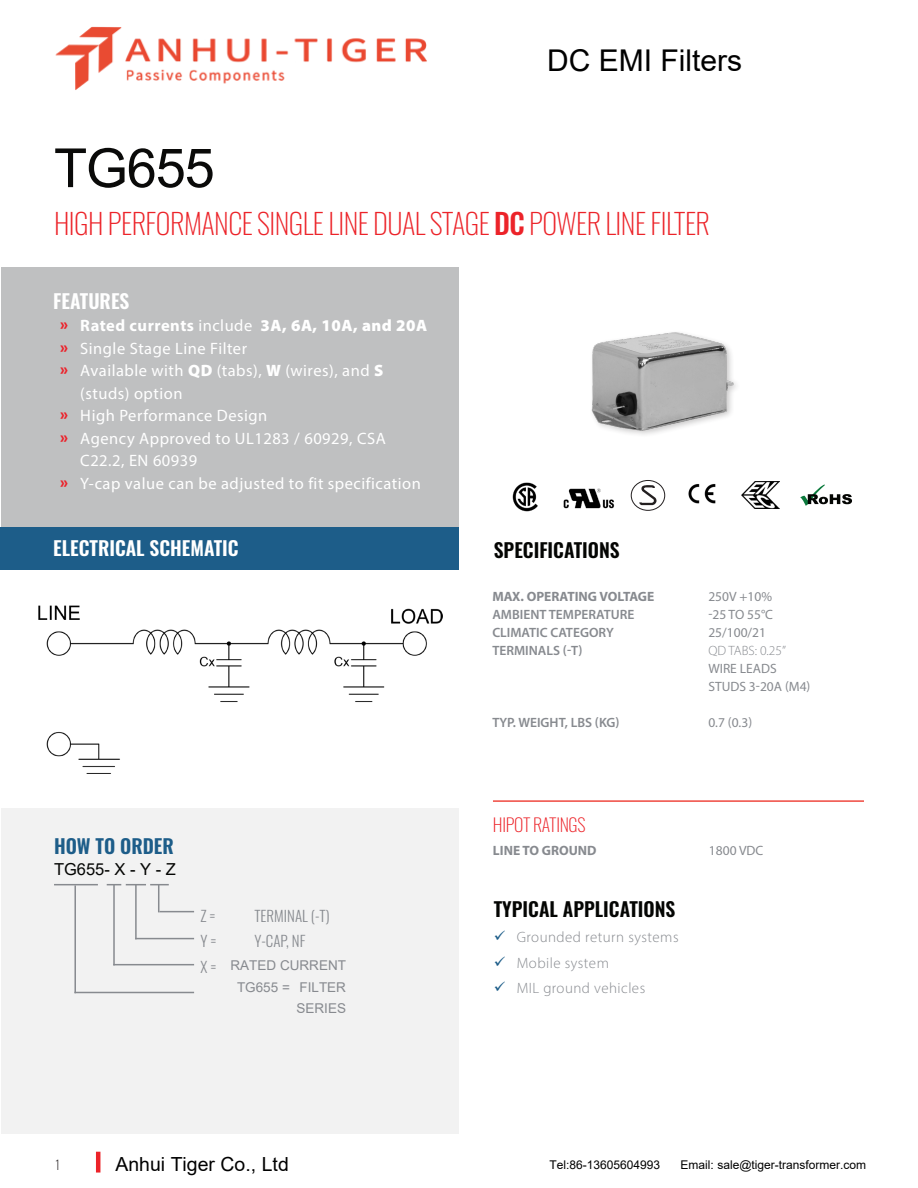
<style>
.page{position:relative;width:918px;height:1188px;background:#fff}
.page>*{position:absolute;margin:0;border:0;box-sizing:border-box;transform-origin:0 0}
.Page_Section_Title{font:54px "Arial";letter-spacing:-.02em;color:#0a0a09}
.t1{font:30px "Arial";color:#000}
.Page_Section_Title-2{font:200 28.5px "Oswald";letter-spacing:-.02em;color:#ec2329}
.Page_Section_Title-3{font:600 19.5px "Oswald";color:#040503}
.Page_Section_Title-4{font:600 19.5px "Oswald";color:#fff}
.t2{font:19.5px "Arial";color:#000}
.Page_Section_Title-5{font:600 19.5px "Oswald";color:#1d5d89}
.Page_Header_-_Blue{font:200 18px "Oswald";letter-spacing:-.02em;color:#ec2329}
.t3{font:16.5px/22.5px "Myriad Variable Concept";letter-spacing:.185em;color:#fff}
.t4{font:16.5px "Myriad Variable Concept";letter-spacing:.23em;color:#fff}
.Page_Section_Title-6{font:16.5px "Arial";color:#040503}
.Page_Section_Title-7{font:15px "Myriad Variable Concept";letter-spacing:.185em;color:#878a8f}
.Page_Section_Title-8{font:300 15px "Oswald";color:#878a8f}
.Page_Section_Title-9{font:15px "Myriad Variable Concept";letter-spacing:.145em;color:#878a8f}
.t5{font:13.5px "Myriad Variable Concept";letter-spacing:.19em;color:#878a8f}
.Page_Section_Title-10{font:13.5px/21.5px "Arial";color:#878a8f;text-align:right}
.t6{font:13.5px "Myriad Variable Concept";letter-spacing:.165em;color:#878a8f}
.t7{font:13.5px "Myriad Variable Concept";letter-spacing:.22em;color:#878a8f}
.t8{font:13.5px "Myriad Variable Concept";letter-spacing:.25em;color:#878a8f}
.Page_Number_-_Align{font:200 12.75px "Oswald";color:#231f20}
.t9{font:12px "Arial";color:#000}
.s1{font-weight:500}
.s2{color:#ec212a}
.s3{color:#1d5d89}
</style>
<div class="page">
<div style="left:0;top:527px;width:459px;height:42px;background:#1d5d89"></div>
<div style="left:2px;top:267px;width:457px;height:260px;background:#bfc0c1"></div>
<hr style="left:96px;top:1152px;width:4px;height:21px;background:#ec2329">
<hr style="left:493px;top:800px;width:371px;height:2px;background:#ef483e">
<div style="left:2px;top:808px;width:457px;height:326px;background:#f2f2f2"></div>
<hr style="left:54px;top:884px;width:44px;height:1px;background:#878a8f">
<hr style="left:74px;top:885px;width:2px;height:108px;background:#878a8f">
<hr style="left:113px;top:885px;width:2px;height:80px;background:#878a8f">
<hr style="left:135px;top:885px;width:2px;height:54px;background:#878a8f">
<svg style="left:107px;top:884px;width:62px;height:28px"></svg>
<hr style="left:74px;top:992px;width:120px;height:1px;background:#878a8f">
<hr style="left:113px;top:964px;width:81px;height:1px;background:#878a8f">
<hr style="left:135px;top:938px;width:59px;height:1px;background:#878a8f">
<hr style="left:159px;top:911px;width:35px;height:1px;background:#878a8f">
<svg style="left:639px;top:485px;width:18px;height:20px"></svg>
<div style="left:631px;top:480px;width:34px;height:31px;border:1px solid #231f20;border-radius:50%"></div>
<img style="left:688px;top:484px;width:28px;height:20px">
<svg style="left:800px;top:484px;width:52px;height:22px"></svg>
<img style="left:563px;top:488px;width:52px;height:21px">
<img style="left:741px;top:482px;width:38px;height:26px">
<img style="left:512px;top:482px;width:26px;height:30px">
<img style="left:38px;top:605px;width:404px;height:169px">
<img style="left:591px;top:332px;width:145px;height:103px">
<img style="left:55px;top:26px;width:372px;height:64px">
<h2 class="t1" style="left:547px;top:40px;width:196px">DC EMI Filters</h2>
<p class="Page_Section_Title" style="left:54px;top:131px;width:162px">TG655</p>
<p class="Page_Section_Title-2" style="left:54px;top:198px;width:658px">HIGH PERFORMANCE SINGLE LINE DUAL STAGE <span class="s1">DC</span> POWER LINE FILTER</p>
<p class="Page_Section_Title-4" style="left:53px;top:291px;width:78px">FEATURES</p>
<p class="t4" style="left:60px;top:316px;width:365px"><span class="s2">Ĺ</span> Rated currents include 3A, 6A, 10A, and 20A</p>
<p class="t3" style="left:60px;top:337px;width:187px"><span class="s2">Ĺ</span> Single Stage Line Filter</p>
<p class="t3" style="left:80px;top:359px;width:301px;text-indent:-20px"><span class="s2">Ĺ</span> Available with Q D (tabs), W (wires), and S (studs) option</p>
<p class="t3" style="left:60px;top:404px;width:206px"><span class="s2">Ĺ</span> High Performance Design</p>
<p class="t3" style="left:80px;top:427px;width:304px;text-indent:-20px"><span class="s2">Ĺ</span> Agency Approved to UL1283 / 60929, CSA<br>C22.2, EN 60939</p>
<p class="t3" style="left:60px;top:472px;width:359px"><span class="s2">Ĺ</span> Y-cap value can be adjusted to fit specification</p>
<p class="Page_Section_Title-4" style="left:53px;top:538px;width:187px">ELECTRICAL SCHEMATIC</p>
<p class="Page_Section_Title-3" style="left:494px;top:539px;width:128px">SPECIFICATIONS</p>
<p class="t7" style="left:492px;top:589px;width:161px">MAX.OPERATING VOLTAGE</p>
<p class="t5" style="left:708px;top:589px;width:63px">250V +10%</p>
<p class="t5" style="left:492px;top:607px;width:141px">AMBIENT TEMPERATURE</p>
<p class="t5" style="left:708px;top:607px;width:63px">-25 TO 55°C</p>
<p class="t5" style="left:492px;top:625px;width:120px">CLIMATIC CATEGORY</p>
<p class="t5" style="left:708px;top:625px;width:57px">25/100/21</p>
<p class="t5" style="left:492px;top:643px;width:91px">TERMINALS (-T)</p>
<p class="t5" style="left:708px;top:643px;width:79px">Q D TABS:0.25”</p>
<p class="t6" style="left:708px;top:661px;width:68px">WIRE LEADS</p>
<p class="t6" style="left:708px;top:679px;width:103px">STUDS 3-20A (M4)</p>
<p class="t5" style="left:492px;top:715px;width:128px">TYP. WEIGHT, LBS (KG)</p>
<p class="t5" style="left:708px;top:715px;width:45px">0.7 (0.3)</p>
<p class="Page_Header_-_Blue" style="left:493px;top:809px;width:94px">HIPOT RATINGS</p>
<p class="Page_Section_Title-5" style="left:54px;top:836px;width:121px">HOW TO ORDER</p>
<p class="t8" style="left:493px;top:843px;width:101px">LINE TO GROUND</p>
<p class="t5" style="left:709px;top:843px;width:53px">1800 VDC</p>
<p class="Page_Section_Title-6" style="left:54px;top:858px;width:123px">TG655- X - Y - Z</p>
<p class="Page_Section_Title-8" style="left:200px;top:902px;width:17px">Z =</p>
<p class="Page_Section_Title-8" style="left:254px;top:902px;width:77px">TERMINAL (-T)</p>
<p class="Page_Section_Title-8" style="left:200px;top:928px;width:18px">Y =</p>
<p class="Page_Section_Title-8" style="left:254px;top:928px;width:53px">Y-CAP, NF</p>
<p class="Page_Section_Title-8" style="left:200px;top:953px;width:18px">X =</p>
<p class="Page_Section_Title-10" style="left:231px;top:955px;width:117px">RATED CURRENT<br>TG655 = FILTER<br>SERIES</p>
<p class="Page_Section_Title-3" style="left:494px;top:899px;width:183px">TYPICAL APPLICATIONS</p>
<p class="Page_Section_Title-7" style="left:494px;top:929px;width:185px"><span class="s3">✓</span> Grounded return systems</p>
<p class="Page_Section_Title-9" style="left:494px;top:954px;width:113px"><span class="s3">✓</span> Mobile system</p>
<p class="Page_Section_Title-7" style="left:494px;top:980px;width:151px"><span class="s3">✓</span> MIL ground vehicles</p>
<p class="Page_Number_-_Align" style="left:56px;top:1153px;width:6px">1</p>
<p class="t2" style="left:116px;top:1151px;width:175px">Anhui Tiger Co., Ltd</p>
<p class="t9" style="left:549px;top:1156px;width:112px">Tel:86-13605604993</p>
<p class="t9" style="left:681px;top:1156px;width:187px">Email: sale@tiger-transformer.com</p>
</div>
